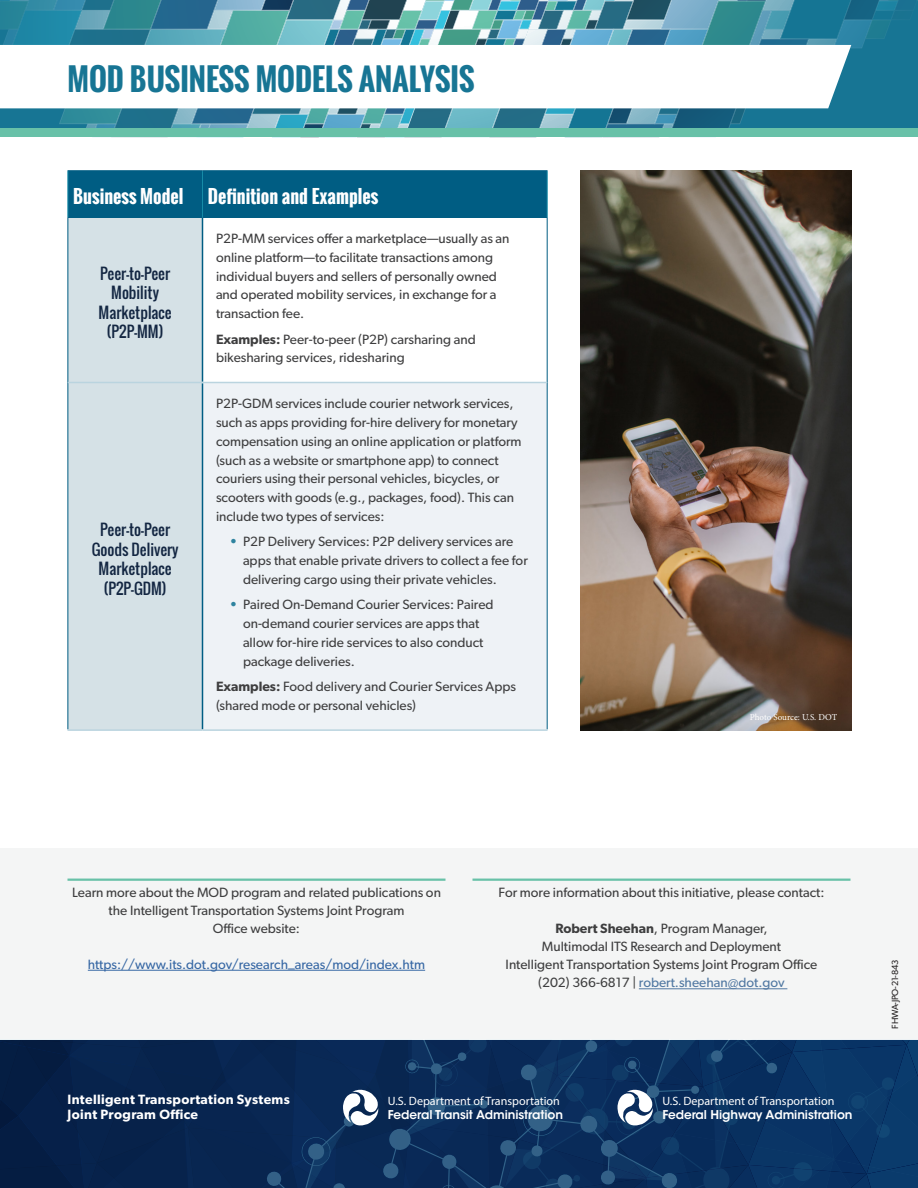
<style>
.page{position:relative;width:918px;height:1188px;background:#fff}
.page>*{position:absolute;margin:0;border:0;box-sizing:border-box;transform-origin:0 0}
.t1{font:700 30px "Oswald";color:#177594}
.t2{font:700 18px "Oswald";color:#fff}
.t3{font:15px/19.5px "Oswald";color:#132642;text-align:center}
.Body{font:13.5px/18.8px "Gibson";color:#3e3e3f}
.For_More_Information{font:13.5px/18px "Gibson";color:#3e3e3f;text-align:center}
.Body_-_Centered{font:13.5px/18px "Gibson";color:#3e3e3f;text-align:center}
.Body_-_Centered-2{font:13.5px "Gibson";color:#3667a4}
.t4{font:600 13.5px/15px "Gibson";letter-spacing:.025em;color:#fff}
.t5{font:12.15px "ITC Avant Garde Std";color:#fff}
.t6{font:600 12.15px "ITC Avant Garde Std";letter-spacing:-.005em;color:#fff}
.t7{font:9px "Minion Pro";letter-spacing:-.005em;color:#fff}
.t8{font:9px "Gibson";letter-spacing:-.02em;color:#231f20}
.s1{font-weight:600}
.s2{font-weight:600;color:#2e839f}
.s3{color:#5178a2}
</style>
<div class="page">
<div style="left:0;top:848px;width:918px;height:192px;background:#f4f5f5"></div>
<svg style="left:0;top:0;width:918px;height:129px;background:#448fa3"></svg>
<svg style="left:0;top:1040px;width:918px;height:148px;background:#0d2f5b"></svg>
<svg style="left:0;top:45px;width:851px;height:63px"></svg>
<hr style="left:472px;top:879px;width:378px;height:2px;background:#68c1a8">
<hr style="left:639px;top:988px;width:148px;height:1px;background:#5178a2">
<div style="left:69px;top:171px;width:478px;height:46px;background:#005d83"></div>
<div style="left:69px;top:218px;width:133px;height:511px;background:#d5e1e6"></div>
<div style="left:202px;top:383px;width:345px;height:347px;background:#eef2f6"></div>
<hr style="left:68px;top:218px;width:1px;height:165px;background:#005d83">
<hr style="left:547px;top:218px;width:1px;height:165px;background:#005d83">
<hr style="left:68px;top:383px;width:1px;height:346px;background:#005d83">
<hr style="left:547px;top:383px;width:1px;height:346px;background:#005d83">
<hr style="left:202px;top:218px;width:1px;height:164px;background:#005d83">
<hr style="left:202px;top:383px;width:1px;height:346px;background:#005d83">
<hr style="left:68px;top:382px;width:134px;height:1px;background:#bad4df">
<hr style="left:202px;top:382px;width:345px;height:1px;background:#bad4df">
<hr style="left:68px;top:729px;width:134px;height:2px;background:#bad4df">
<hr style="left:202px;top:729px;width:346px;height:2px;background:#bad4df">
<hr style="left:202px;top:170px;width:346px;height:1px;background:#005d83">
<hr style="left:202px;top:217px;width:346px;height:1px;background:#005d83">
<hr style="left:547px;top:171px;width:1px;height:46px;background:#168ba7">
<hr style="left:68px;top:170px;width:134px;height:1px;background:#005d83">
<hr style="left:68px;top:217px;width:134px;height:1px;background:#005d83">
<hr style="left:68px;top:171px;width:1px;height:46px;background:#168ba7">
<hr style="left:202px;top:171px;width:1px;height:46px;background:#168ba7">
<hr style="left:68px;top:879px;width:378px;height:2px;background:#68c1a8">
<hr style="left:88px;top:970px;width:337px;height:1px;background:#3667a4">
<img style="left:580px;top:170px;width:271px;height:560px">
<div style="left:0;top:129px;width:918px;height:8px;background:#68c1a8"></div>
<h1 class="t1" style="left:68px;top:57px;width:409px">MOD BUSINESS MODELS ANALYSIS</h1>
<h2 class="t2" style="left:73px;top:183px;width:112px">Business Model</h2>
<h2 class="t2" style="left:208px;top:183px;width:172px">Definition and Examples</h2>
<h3 class="t3" style="left:99px;top:263px;width:75px">Peer-to-Peer<br>Mobility<br>Marketplace (P2P-MM)</h3>
<h3 class="t3" style="left:92px;top:520px;width:88px">Peer-to-Peer<br>Goods Delivery<br>Marketplace (P2P-GDM)</h3>
<p class="Body" style="left:216px;top:229px;width:295px">P2P-MM services offer a marketplace—usually as an online platform—to facilitate transactions among individual buyers and sellers of personally owned and operated mobility services, in exchange for a transaction fee.</p>
<p class="Body" style="left:216px;top:329px;width:261px"><span class="s1">Examples:</span> Peer-to-peer (P2P) carsharing and bikesharing services, ridesharing</p>
<p class="Body" style="left:216px;top:394px;width:307px">P2P-GDM services include courier network services, such as apps providing for-hire delivery for monetary compensation using an online application or platform (such as a website or smartphone app) to connect couriers using their personal vehicles, bicycles, or scooters with goods (e.g., packages, food). This can include two types of services:</p>
<p class="Body" style="left:243px;top:532px;width:286px;text-indent:-14px"><span class="s2">•</span> P2P Delivery Services: P2P delivery services are apps that enable private drivers to collect a fee for delivering cargo using their private vehicles.</p>
<p class="Body" style="left:243px;top:595px;width:252px;text-indent:-14px"><span class="s2">•</span> Paired On-Demand Courier Services: Paired on-demand courier services are apps that allow for-hire ride services to also conduct package deliveries.</p>
<p class="Body" style="left:216px;top:677px;width:302px"><span class="s1">Examples:</span> Food delivery and Courier Services Apps (shared mode or personal vehicles)</p>
<p class="t7" style="left:750px;top:711px;width:89px">Photo Source: U.S. DOT</p>
<p class="For_More_Information" style="left:72px;top:883px;width:370px">Learn more about the MOD program and related publications on the Intelligent Transportation Systems Joint Program<br>Office website:</p>
<p class="Body_-_Centered-2" style="left:88px;top:956px;width:339px">https://www.its.dot.gov/research_areas/mod/index.htm</p>
<p class="For_More_Information" style="left:499px;top:883px;width:327px">For more information about this initiative, please contact:</p>
<p class="Body_-_Centered" style="left:506px;top:919px;width:313px"><span class="s1">Robert Sheehan</span>, Program Manager,<br>Multimodal ITS Research and Deployment<br>Intelligent Transportation Systems Joint Program Office (202) 366-6817 | <span class="s3">robert.sheehan@dot.gov</span></p>
<p class="t4" style="left:68px;top:1092px;width:224px">Intelligent Transportation Systems<br>Joint Program Office</p>
<p class="t5" style="left:388px;top:1093px;width:174px">U.S. Department of Transportation</p>
<p class="t6" style="left:388px;top:1107px;width:177px">Federal Transit Administration</p>
<p class="t5" style="left:662px;top:1093px;width:174px">U.S. Department of Transportation</p>
<p class="t6" style="left:662px;top:1107px;width:192px">Federal Highway Administration</p>
<p class="t8" style="left:890px;top:1029px;width:70px;rotate:-90deg">FHWA-JPO-21-843</p>
</div>
